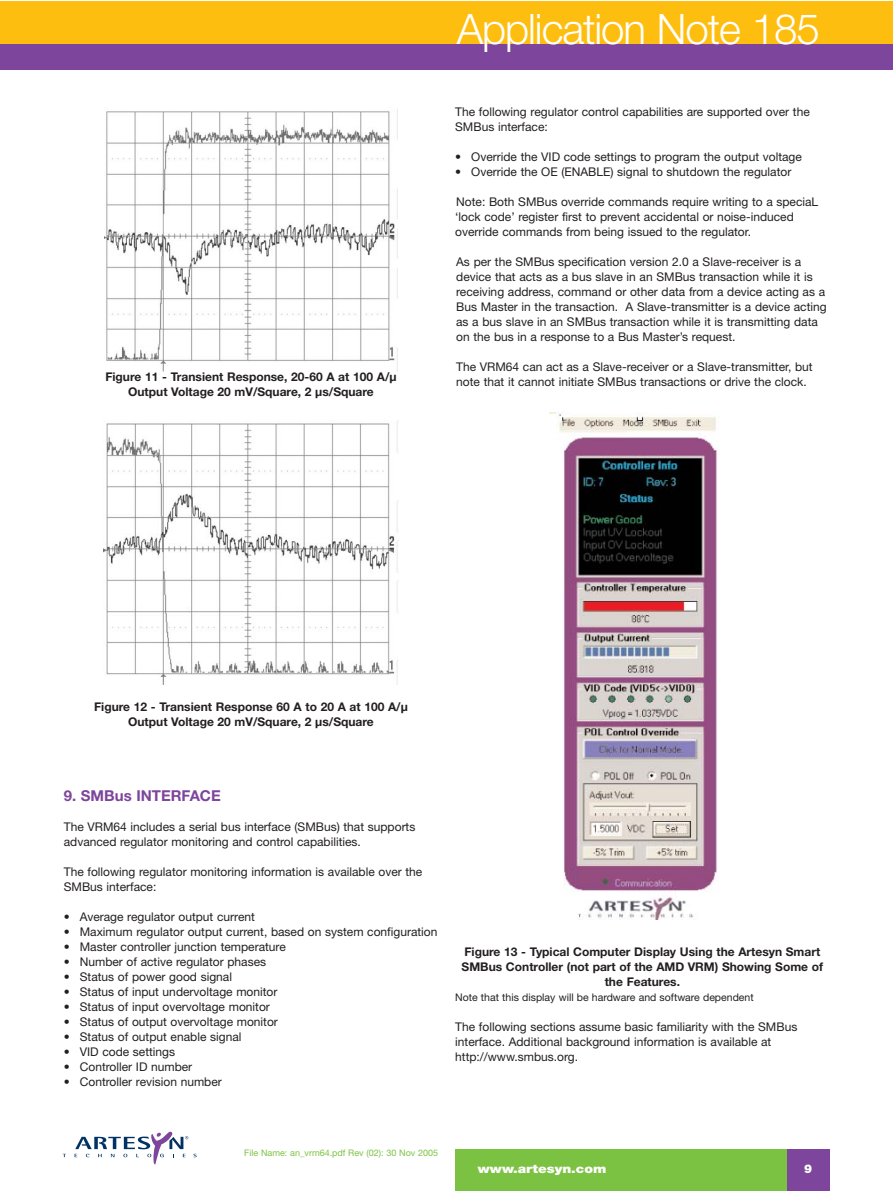
<style>
.page{position:relative;width:893px;height:1191px;background:#fff}
.page>*{position:absolute;margin:0;border:0;box-sizing:border-box;transform-origin:0 0}
.t1{font:300 42px "Helvetica Neue";letter-spacing:-.025em;color:#fff}
.t2{font:700 15px "Helvetica Neue";color:#7d459b}
.t3{font:12px/15px "Helvetica Neue";color:#231f20}
.t4{font:700 12px/15px "Helvetica Neue";color:#231f20;text-align:center}
.t5{font:900 12px "Helvetica Neue";color:#fff;scale:1.15 1}
.t6{font:900 12px "Helvetica Neue";color:#fff}
.t7{font:10.5px "Helvetica Neue";color:#231f20}
.t8{font:9px "Helvetica Neue";color:#7cc242}
</style>
<div class="page">
<div style="left:455px;top:1150px;width:374px;height:41px;background:#7cc242"></div>
<div style="left:0;top:2px;width:892px;height:42px;background:#febe10"></div>
<svg style="left:75px;top:1131px;width:122px;height:34px"></svg>
<div style="left:787px;top:1150px;width:42px;height:41px;background:#7d459b"></div>
<div style="left:0;top:44px;width:892px;height:26px;background:#7d459b"></div>
<img style="left:105px;top:111px;width:290px;height:260px">
<img style="left:104px;top:422px;width:294px;height:262px">
<img style="left:549px;top:413px;width:168px;height:507px">
<p class="t4" style="left:105px;top:371px;width:293px">Figure 11 - Transient Response, 20-60 A at 100 A/µ<br>Output Voltage 20 mV/Square, 2 µs/Square</p>
<h1 class="t1" style="left:456px;top:14px;width:364px">Application Note 185</h1>
<p class="t3" style="left:455px;top:106px;width:356px">The following regulator control capabilities are supported over the<br>SMBus interface:</p>
<p class="t3" style="left:455px;top:151px;width:348px">• Override the VID code settings to program the output voltage</p>
<p class="t3" style="left:455px;top:166px;width:337px">• Override the OE (ENABLE) signal to shutdown the regulator</p>
<p class="t3" style="left:455px;top:196px;width:364px">Note: Both SMBus override commands require writing to a speciaL ‘lock code’ register first to prevent accidental or noise-induced override commands from being issued to the regulator.</p>
<p class="t3" style="left:456px;top:256px;width:372px">As per the SMBus specification version 2.0 a Slave-receiver is a device that acts as a bus slave in an SMBus transaction while it is receiving address, command or other data from a device acting as a Bus Master in the transaction. A Slave-transmitter is a device acting as a bus slave in an SMBus transaction while it is transmitting data on the bus in a response to a Bus Master’s request.</p>
<p class="t3" style="left:456px;top:361px;width:358px">The VRM64 can act as a Slave-receiver or a Slave-transmitter, but note that it cannot initiate SMBus transactions or drive the clock.</p>
<p class="t4" style="left:94px;top:701px;width:315px">Figure 12 - Transient Response 60 A to 20 A at 100 A/µ<br>Output Voltage 20 mV/Square, 2 µs/Square</p>
<p class="t2" style="left:64px;top:791px;width:158px">9. SMBus INTERFACE</p>
<p class="t3" style="left:64px;top:821px;width:353px">The VRM64 includes a serial bus interface (SMBus) that supports advanced regulator monitoring and control capabilities.</p>
<p class="t3" style="left:64px;top:866px;width:360px">The following regulator monitoring information is available over the<br>SMBus interface:</p>
<p class="t3" style="left:64px;top:911px;width:192px">• Average regulator output current</p>
<p class="t3" style="left:64px;top:926px;width:375px">• Maximum regulator output current, based on system configuration</p>
<p class="t3" style="left:64px;top:941px;width:223px">• Master controller junction temperature</p>
<p class="t3" style="left:64px;top:956px;width:204px">• Number of active regulator phases</p>
<p class="t3" style="left:64px;top:971px;width:170px">• Status of power good signal</p>
<p class="t3" style="left:64px;top:986px;width:215px">• Status of input undervoltage monitor</p>
<p class="t3" style="left:64px;top:1001px;width:207px">• Status of input overvoltage monitor</p>
<p class="t3" style="left:64px;top:1016px;width:215px">• Status of output overvoltage monitor</p>
<p class="t3" style="left:64px;top:1031px;width:179px">• Status of output enable signal</p>
<p class="t3" style="left:64px;top:1046px;width:113px">• VID code settings</p>
<p class="t3" style="left:64px;top:1061px;width:130px">• Controller ID number</p>
<p class="t3" style="left:64px;top:1076px;width:159px">• Controller revision number</p>
<p class="t4" style="left:461px;top:946px;width:363px">Figure 13 - Typical Computer Display Using the Artesyn Smart<br>SMBus Controller (not part of the AMD VRM) Showing Some of the Features.</p>
<p class="t7" style="left:455px;top:994px;width:300px">Note that this display will be hardware and software dependent</p>
<p class="t3" style="left:455px;top:1021px;width:343px">The following sections assume basic familiarity with the SMBus interface. Additional background information is available at http://www.smbus.org.</p>
<p class="t8" style="left:244px;top:1150px;width:195px">File Name: an_vrm64.pdf Rev (02): 30 Nov 2005</p>
<p class="t5" style="left:478px;top:1165px;width:113px">www.artesyn.com</p>
<p class="t6" style="left:804px;top:1164px;width:10px">9</p>
</div>
